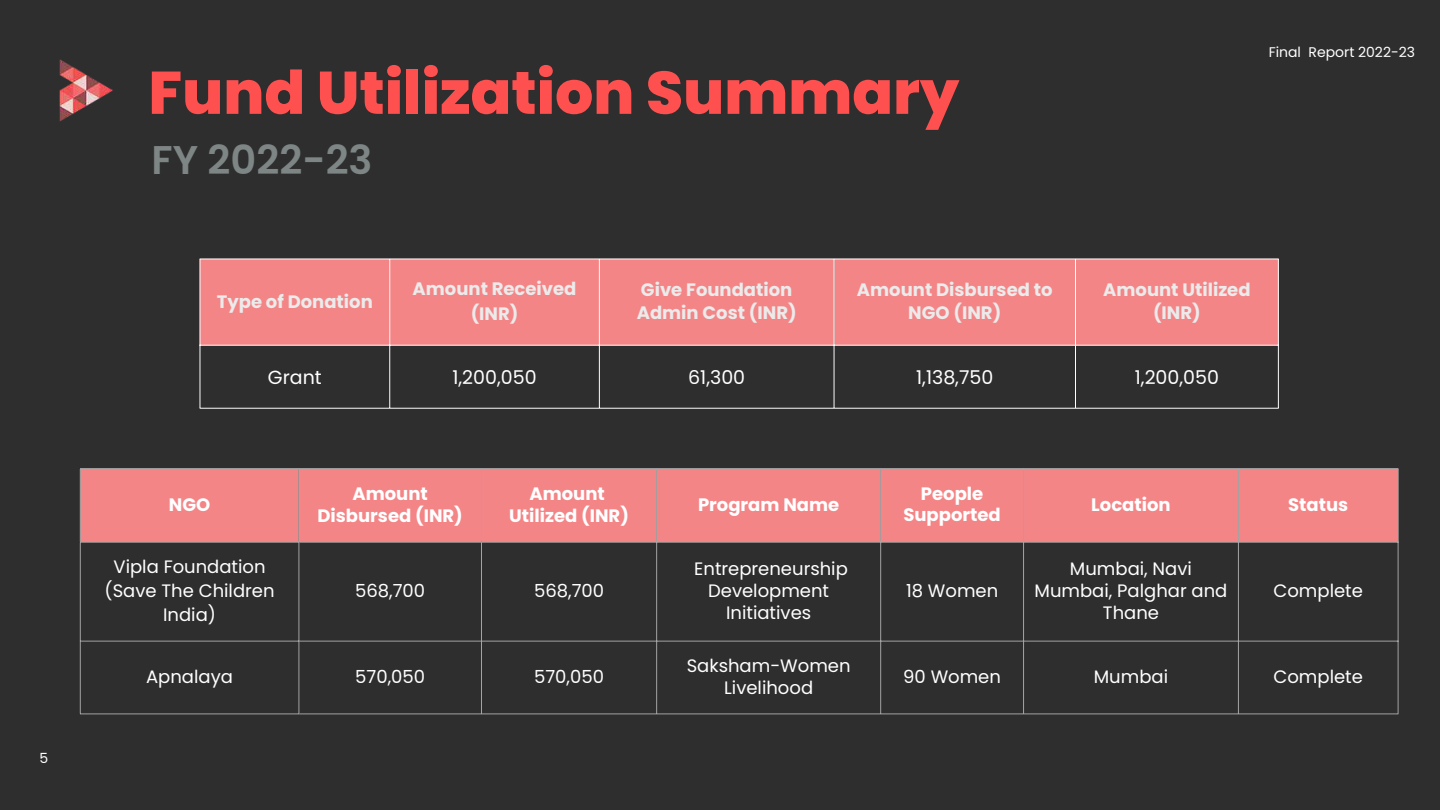
<style>
.page{position:relative;width:1440px;height:810px;background:#2e2e2e}
.page>*{position:absolute;margin:0;border:0;box-sizing:border-box;transform-origin:0 0}
.t1{font:800 60px "Poppins";color:#ff5050}
.t2{font:600 40px "Poppins";color:#7e8585}
.t3{font:19px "Poppins";color:#fff}
.t4{font:18px/21.8px "Poppins";color:#fff;text-align:center}
.t5{font:700 18px/22.5px "Poppins";color:#ebebeb;text-align:center}
.t6{font:700 18px/22.5px "Poppins";color:#fff;text-align:center}
.t7{font:14px "Poppins";color:#fff}
</style>
<div class="page">
<img style="left:59px;top:59px;width:54px;height:63px">
<div style="left:81px;top:469px;width:1317px;height:73px;background:#f48587"></div>
<hr style="left:80px;top:469px;width:1px;height:73px;background:#a6a6a6">
<hr style="left:299px;top:469px;width:1px;height:73px;background:#a6a6a6">
<hr style="left:481px;top:469px;width:1px;height:73px;background:#a6a6a6">
<hr style="left:656px;top:469px;width:1px;height:245px;background:#a6a6a6">
<hr style="left:880px;top:469px;width:1px;height:245px;background:#a6a6a6">
<hr style="left:1023px;top:469px;width:1px;height:245px;background:#a6a6a6">
<hr style="left:1238px;top:469px;width:1px;height:245px;background:#a6a6a6">
<hr style="left:1398px;top:469px;width:1px;height:245px;background:#a6a6a6">
<hr style="left:80px;top:468px;width:1318px;height:1px;background:#a6a6a6">
<hr style="left:299px;top:542px;width:1099px;height:1px;background:#a6a6a6">
<hr style="left:299px;top:641px;width:1099px;height:1px;background:#a6a6a6">
<hr style="left:299px;top:714px;width:1099px;height:1px;background:#a6a6a6">
<hr style="left:80px;top:543px;width:1px;height:171px;background:#a6a6a6">
<hr style="left:299px;top:543px;width:1px;height:171px;background:#a6a6a6">
<hr style="left:481px;top:542px;width:1px;height:172px;background:#a6a6a6">
<hr style="left:80px;top:542px;width:219px;height:1px;background:#a6a6a6">
<hr style="left:80px;top:641px;width:219px;height:1px;background:#a6a6a6">
<hr style="left:80px;top:714px;width:219px;height:1px;background:#a6a6a6">
<div style="left:201px;top:260px;width:1077px;height:85px;background:#f48587"></div>
<hr style="left:200px;top:259px;width:1px;height:149px;background:#fff">
<hr style="left:389px;top:259px;width:1px;height:149px;background:#fff">
<hr style="left:599px;top:259px;width:1px;height:149px;background:#fff">
<hr style="left:834px;top:259px;width:1px;height:149px;background:#fff">
<hr style="left:1075px;top:259px;width:1px;height:149px;background:#fff">
<hr style="left:1278px;top:259px;width:1px;height:149px;background:#fff">
<hr style="left:200px;top:259px;width:1079px;height:1px;background:#fff">
<hr style="left:200px;top:345px;width:1079px;height:1px;background:#fff">
<hr style="left:200px;top:408px;width:1079px;height:1px;background:#fff">
<p class="t7" style="left:40px;top:748px;width:10px">5</p>
<h1 class="t1" style="left:148px;top:51px;width:812px">Fund Utilization Summary</h1>
<h2 class="t2" style="left:152px;top:132px;width:223px">FY 2022-23</h2>
<p class="t7" style="left:1269px;top:42px;width:148px">Final Report 2022-23</p>
<p class="t5" style="left:217px;top:291px;width:158px">Type of Donation</p>
<p class="t5" style="left:413px;top:277px;width:165px;line-height:24.8px">Amount Received (INR)</p>
<p class="t5" style="left:637px;top:279px;width:161px;text-align:left">Give Foundation<br>Admin Cost (INR)</p>
<p class="t5" style="left:857px;top:279px;width:197px">Amount Disbursed to<br>NGO (INR)</p>
<p class="t5" style="left:1103px;top:279px;width:149px">Amount Utilized (INR)</p>
<p class="t3" style="left:268px;top:364px;width:55px">Grant</p>
<p class="t3" style="left:452px;top:364px;width:86px">1,200,050</p>
<p class="t3" style="left:688px;top:364px;width:58px">61,300</p>
<p class="t3" style="left:916px;top:364px;width:79px">1,138,750</p>
<p class="t3" style="left:1135px;top:364px;width:86px">1,200,050</p>
<p class="t6" style="left:169px;top:493px;width:43px">NGO</p>
<p class="t6" style="left:317px;top:482px;width:147px">Amount<br>Disbursed (INR)</p>
<p class="t6" style="left:509px;top:482px;width:121px">Amount<br>Utilized (INR)</p>
<p class="t6" style="left:698px;top:493px;width:143px">Program Name</p>
<p class="t6" style="left:903px;top:484px;width:99px;line-height:21px">People<br>Supported</p>
<p class="t6" style="left:1091px;top:493px;width:81px">Location</p>
<p class="t6" style="left:1288px;top:493px;width:62px">Status</p>
<p class="t4" style="left:105px;top:555px;width:172px;line-height:24px">Vipla Foundation (Save The Children<br>India)</p>
<p class="t4" style="left:694px;top:558px;width:155px">Entrepreneurship<br>Development<br>Initiatives</p>
<p class="t4" style="left:1035px;top:558px;width:194px">Mumbai, Navi<br>Mumbai, Palghar and<br>Thane</p>
<p class="t4" style="left:1274px;top:580px;width:91px">Complete</p>
<p class="t4" style="left:355px;top:580px;width:72px">568,700</p>
<p class="t4" style="left:534px;top:580px;width:72px">568,700</p>
<p class="t4" style="left:906px;top:580px;width:94px">18 Women</p>
<p class="t4" style="left:146px;top:666px;width:88px">Apnalaya</p>
<p class="t4" style="left:355px;top:666px;width:71px">570,050</p>
<p class="t4" style="left:534px;top:666px;width:71px">570,050</p>
<p class="t4" style="left:687px;top:655px;width:165px">Saksham-Women<br>Livelihood</p>
<p class="t4" style="left:903px;top:666px;width:99px">90 Women</p>
<p class="t4" style="left:1094px;top:666px;width:76px">Mumbai</p>
<p class="t4" style="left:1274px;top:666px;width:91px">Complete</p>
</div>
